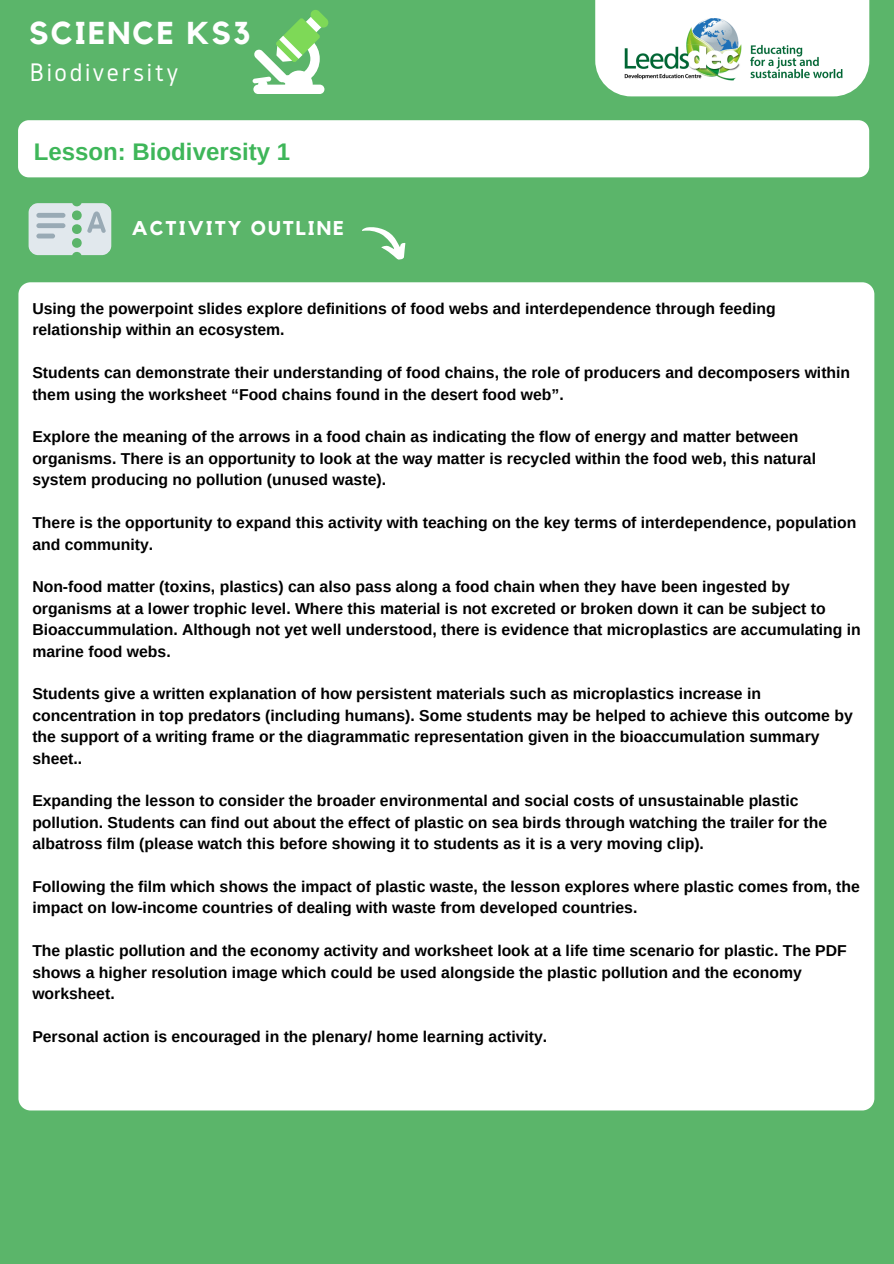
<style>
.page{position:relative;width:894px;height:1264px;background:#fff}
.page>*{position:absolute;margin:0;border:0;box-sizing:border-box;transform-origin:0 0}
.t1{font:700 31.5px "Kollektif";letter-spacing:.07em;color:#fff}
.t2{font:26.4px "Gidole";letter-spacing:.1em;color:#fff}
.t3{font:700 24px "Arimo";color:#3eb659}
.t4{font:700 19.8px "Kollektif";letter-spacing:.1em;color:#fff}
.t5{font:700 15.75px/21.5px "Arimo";color:#000}
</style>
<div class="page">
<div style="left:0;top:0;width:893px;height:1263px;background:#5bb56a"></div>
<div style="left:595px;top:0;width:274px;height:96px;background:#fff"></div>
<div style="left:18px;top:282px;width:856px;height:828px;background:#fff;border-radius:12px"></div>
<img style="left:615px;top:16px;width:234px;height:68px">
<svg style="left:252px;top:10px;width:76px;height:84px"></svg>
<div style="left:18px;top:120px;width:850px;height:57px;background:#fff;border-radius:11px"></div>
<svg style="left:18px;top:167px;width:114px;height:124px"></svg>
<svg style="left:362px;top:227px;width:44px;height:33px"></svg>
<h1 class="t1" style="left:29px;top:19px;width:223px">SCIENCE KS3</h1>
<h2 class="t2" style="left:30px;top:57px;width:150px">Biodiversity</h2>
<h3 class="t3" style="left:34px;top:139px;width:258px">Lesson: Biodiversity 1</h3>
<p class="t4" style="left:132px;top:219px;width:213px">ACTIVITY OUTLINE</p>
<p class="t5" style="left:32px;top:298px;width:744px">Using the powerpoint slides explore definitions of food webs and interdependence through feeding relationship within an ecosystem.</p>
<p class="t5" style="left:32px;top:362px;width:819px">Students can demonstrate their understanding of food chains, the role of producers and decomposers within them using the worksheet “Food chains found in the desert food web”.</p>
<p class="t5" style="left:32px;top:426px;width:785px">Explore the meaning of the arrows in a food chain as indicating the flow of energy and matter between organisms. There is an opportunity to look at the way matter is recycled within the food web, this natural system producing no pollution (unused waste).</p>
<p class="t5" style="left:32px;top:512px;width:825px">There is the opportunity to expand this activity with teaching on the key terms of interdependence, population and community.</p>
<p class="t5" style="left:32px;top:576px;width:829px">Non-food matter (toxins, plastics) can also pass along a food chain when they have been ingested by organisms at a lower trophic level. Where this material is not excreted or broken down it can be subject to Bioaccummulation. Although not yet well understood, there is evidence that microplastics are accumulating in marine food webs.</p>
<p class="t5" style="left:32px;top:683px;width:821px">Students give a written explanation of how persistent materials such as microplastics increase in concentration in top predators (including humans). Some students may be helped to achieve this outcome by the support of a writing frame or the diagrammatic representation given in the bioaccumulation summary sheet..</p>
<p class="t5" style="left:32px;top:790px;width:796px">Expanding the lesson to consider the broader environmental and social costs of unsustainable plastic pollution. Students can find out about the effect of plastic on sea birds through watching the trailer for the albatross film (please watch this before showing it to students as it is a very moving clip).</p>
<p class="t5" style="left:32px;top:875px;width:828px">Following the film which shows the impact of plastic waste, the lesson explores where plastic comes from, the impact on low-income countries of dealing with waste from developed countries.</p>
<p class="t5" style="left:32px;top:940px;width:815px">The plastic pollution and the economy activity and worksheet look at a life time scenario for plastic. The PDF shows a higher resolution image which could be used alongside the plastic pollution and the economy worksheet.</p>
<p class="t5" style="left:32px;top:1025px;width:516px">Personal action is encouraged in the plenary/ home learning activity.</p>
</div>
